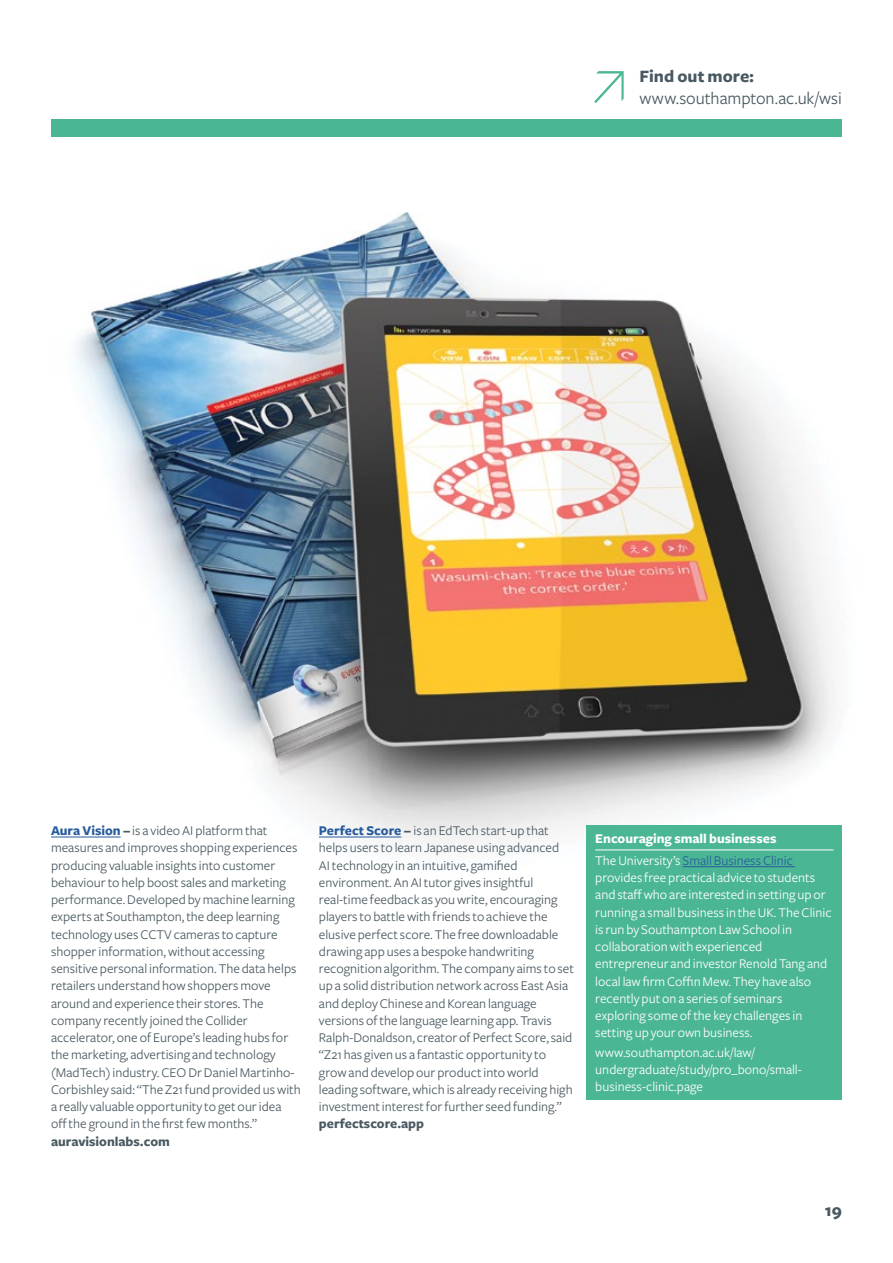
<style>
.page{position:relative;width:893px;height:1263px;background:#fff}
.page>*{position:absolute;margin:0;border:0;box-sizing:border-box;transform-origin:0 0}
.t1{font:18px "Freight Sans";letter-spacing:-.005em;color:#495961}
.t2{font:700 18px "Freight Sans";color:#495961}
.t3{font:13.8px/17.2px "Freight Sans";color:#495961}
.t4{font:13.8px/17.2px "Freight Sans";color:#fff}
.t5{font:700 13.8px/21.5px "Freight Sans";color:#fff}
.t6{font:700 13.8px "Freight Sans";color:#495961}
.s1{font-weight:700;color:#275b9b}
.s2{font-weight:700}
.s3{font-weight:400}
.s4{font-weight:400;color:#275b9b}
</style>
<div class="page">
<div style="left:51px;top:119px;width:791px;height:17px;background:#4bb694"></div>
<img style="left:51px;top:212px;width:784px;height:675px">
<hr style="left:51px;top:837px;width:70px;height:1px;background:#275b9b">
<hr style="left:319px;top:837px;width:82px;height:1px;background:#275b9b">
<div style="left:587px;top:825px;width:255px;height:275px;background:#4bb694"></div>
<hr style="left:595px;top:850px;width:238px;height:1px;background:#fff">
<hr style="left:682px;top:866px;width:113px;height:1px;background:#275b9b">
<svg style="left:594px;top:71px;width:30px;height:32px"></svg>
<h1 class="t2" style="left:639px;top:66px;width:116px">Find out more:</h1>
<h1 class="t1" style="left:639px;top:89px;width:204px">www.southampton.ac.uk/wsi</h1>
<p class="t3" style="left:51px;top:822px;width:251px"><span class="s1">Aura Vision</span> <span class="s2">–</span> is a video AI platform that measures and improves shopping experiences producing valuable insights into customer behaviour to help boost sales and marketing performance. Developed by machine learning experts at Southampton, the deep learning technology uses CCTV cameras to capture shopper information, without accessing sensitive personal information. The data helps retailers understand how shoppers move around and experience their stores. The company recently joined the Collider accelerator, one of Europe’s leading hubs for the marketing, advertising and technology (MadTech) industry. CEO Dr Daniel Martinho-Corbishley said: “The Z21 fund provided us with a really valuable opportunity to get our idea<br>off the ground in the first few months.”</p>
<p class="t6" style="left:51px;top:1134px;width:120px">auravisionlabs.com</p>
<p class="t3" style="left:319px;top:822px;width:257px"><span class="s1">Perfect Score</span> <span class="s2">–</span> is an EdTech start-up that helps users to learn Japanese using advanced<br>AI technology in an intuitive, gamified environment. An AI tutor gives insightful real-time feedback as you write, encouraging players to battle with friends to achieve the elusive perfect score. The free downloadable drawing app uses a bespoke handwriting recognition algorithm. The company aims to set up a solid distribution network across East Asia and deploy Chinese and Korean language versions of the language learning app. Travis Ralph-Donaldson, creator of Perfect Score, said “Z21 has given us a fantastic opportunity to grow and develop our product into world leading software, which is already receiving high investment interest for further seed funding.”</p>
<p class="t6" style="left:319px;top:1116px;width:107px">perfectscore.app</p>
<p class="t5" style="left:595px;top:829px;width:199px">Encouraging small businesses<br><span class="s3">The University’s</span> <span class="s4">Small Business Clinic</span></p>
<p class="t4" style="left:595px;top:869px;width:238px">provides free practical advice to students and staff who are interested in setting up or running a small business in the UK. The Clinic is run by Southampton Law School in collaboration with experienced entrepreneur and investor Renold Tang and local law firm Coffin Mew. They have also recently put on a series of seminars exploring some of the key challenges in setting up your own business.</p>
<p class="t4" style="left:595px;top:1044px;width:208px">www.southampton.ac.uk/law/ undergraduate/study/pro_bono/small&shy;business-clinic.page</p>
<h1 class="t2" style="left:825px;top:1201px;width:19px">19</h1>
</div>
